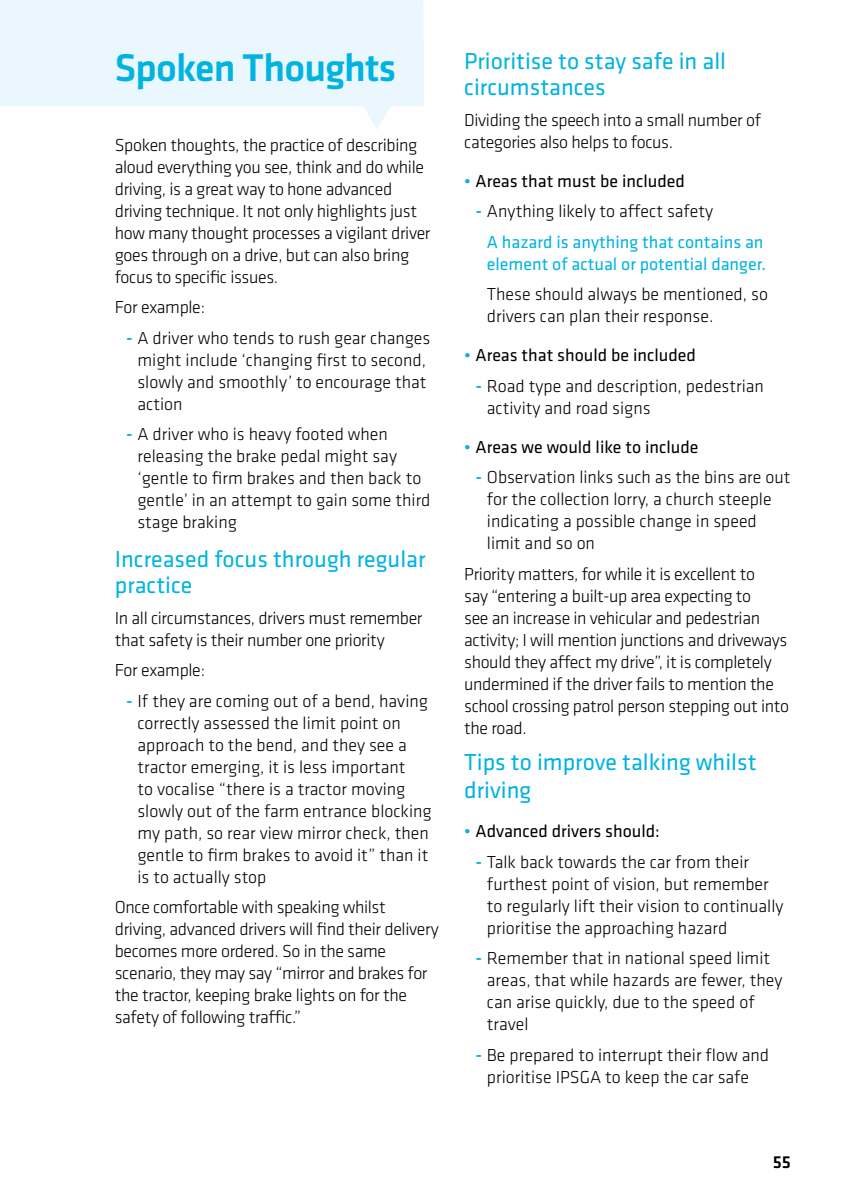
<style>
.page{position:relative;width:842px;height:1191px;background:#fff}
.page>*{position:absolute;margin:0;border:0;box-sizing:border-box;transform-origin:0 0}
.t1{font:500 40px "Klavika";letter-spacing:-.02em;color:#00b3e1}
.t2{font:24px/26px "Klavika";color:#00b3e1}
.t3{font:300 18px/22px "Klavika";letter-spacing:-.005em;color:#000}
.t4{font:18px "Klavika";color:#000}
.t5{font:18px/30.6px "Klavika";color:#00b3e1}
.t6{font:500 18px "Klavika";color:#000}
.s1{font-weight:500;color:#00b3e1}
.s2{color:#00b3e1}
.s3{font-weight:500}
.s4{font-weight:300;color:#000}
</style>
<div class="page">
<div style="left:0;top:0;width:424px;height:106px;background:#ebf7fe"></div>
<svg style="left:340px;top:66px;width:74px;height:63px"></svg>
<h1 class="t1" style="left:115px;top:41px;width:283px">Spoken Thoughts</h1>
<p class="t3" style="left:115px;top:133px;width:317px">Spoken thoughts, the practice of describing aloud everything you see, think and do while driving, is a great way to hone advanced driving technique. It not only highlights just how many thought processes a vigilant driver goes through on a drive, but can also bring focus to specific issues.</p>
<p class="t3" style="left:115px;top:296px;width:92px">For example:</p>
<p class="t3" style="left:137px;top:326px;width:294px;text-indent:-11px"><span class="s1">-</span> A driver who tends to rush gear changes might include ‘changing first to second, slowly and smoothly’ to encourage that action</p>
<p class="t3" style="left:137px;top:423px;width:294px;text-indent:-11px"><span class="s1">-</span> A driver who is heavy footed when releasing the brake pedal might say ‘gentle to firm brakes and then back to gentle’ in an attempt to gain some third stage braking</p>
<h2 class="t2" style="left:115px;top:545px;width:312px">Increased focus through regular practice</h2>
<p class="t3" style="left:115px;top:606px;width:309px">In all circumstances, drivers must remember that safety is their number one priority</p>
<p class="t3" style="left:115px;top:659px;width:92px">For example:</p>
<p class="t3" style="left:137px;top:689px;width:296px;text-indent:-11px"><span class="s1">-</span> If they are coming out of a bend, having correctly assessed the limit point on approach to the bend, and they see a tractor emerging, it is less important<br>to vocalise “there is a tractor moving slowly out of the farm entrance blocking my path, so rear view mirror check, then gentle to firm brakes to avoid it” than it is to actually stop</p>
<p class="t3" style="left:115px;top:896px;width:325px">Once comfortable with speaking whilst driving, advanced drivers will find their delivery becomes more ordered. So in the same scenario, they may say “mirror and brakes for the tractor, keeping brake lights on for the safety of following traffic.”</p>
<h2 class="t2" style="left:464px;top:47px;width:263px">Prioritise to stay safe in all circumstances</h2>
<p class="t3" style="left:464px;top:108px;width:298px">Dividing the speech into a small number of categories also helps to focus.</p>
<p class="t4" style="left:464px;top:169px;width:222px"><span class="s2">•</span> Areas that must be included</p>
<p class="t5" style="left:487px;top:195px;width:278px;text-indent:-11px"><span class="s3">-</span> <span class="s4">Anything likely to affect safety<br></span>A hazard is anything that contains an</p>
<p class="t5" style="left:487px;top:248px;width:281px">element of actual or potential danger.</p>
<p class="t3" style="left:487px;top:283px;width:283px">These should always be mentioned, so drivers can plan their response.</p>
<p class="t4" style="left:464px;top:343px;width:233px"><span class="s2">•</span> Areas that should be included</p>
<p class="t3" style="left:487px;top:374px;width:279px;text-indent:-11px"><span class="s1">-</span> Road type and description, pedestrian activity and road signs</p>
<p class="t4" style="left:464px;top:435px;width:236px"><span class="s2">•</span> Areas we would like to include</p>
<p class="t3" style="left:487px;top:466px;width:305px;text-indent:-11px"><span class="s1">-</span> Observation links such as the bins are out for the collection lorry, a church steeple indicating a possible change in speed limit and so on</p>
<p class="t3" style="left:464px;top:562px;width:326px">Priority matters, for while it is excellent to<br>say “entering a built-up area expecting to<br>see an increase in vehicular and pedestrian activity; I will mention junctions and driveways should they affect my drive”, it is completely undermined if the driver fails to mention the school crossing patrol person stepping out into the road.</p>
<h2 class="t2" style="left:464px;top:747px;width:294px;line-height:28px">Tips to improve talking whilst driving</h2>
<p class="t4" style="left:464px;top:819px;width:197px"><span class="s2">•</span> Advanced drivers should:</p>
<p class="t3" style="left:487px;top:850px;width:298px;text-indent:-11px"><span class="s1">-</span> Talk back towards the car from their furthest point of vision, but remember to regularly lift their vision to continually prioritise the approaching hazard</p>
<p class="t3" style="left:487px;top:947px;width:297px;text-indent:-11px"><span class="s1">-</span> Remember that in national speed limit areas, that while hazards are fewer, they can arise quickly, due to the speed of travel</p>
<p class="t3" style="left:476px;top:1043px;width:295px;text-align:center"><span class="s1">-</span> Be prepared to interrupt their flow and prioritise IPSGA to keep the car safe</p>
<p class="t6" style="left:773px;top:1150px;width:20px">55</p>
</div>
